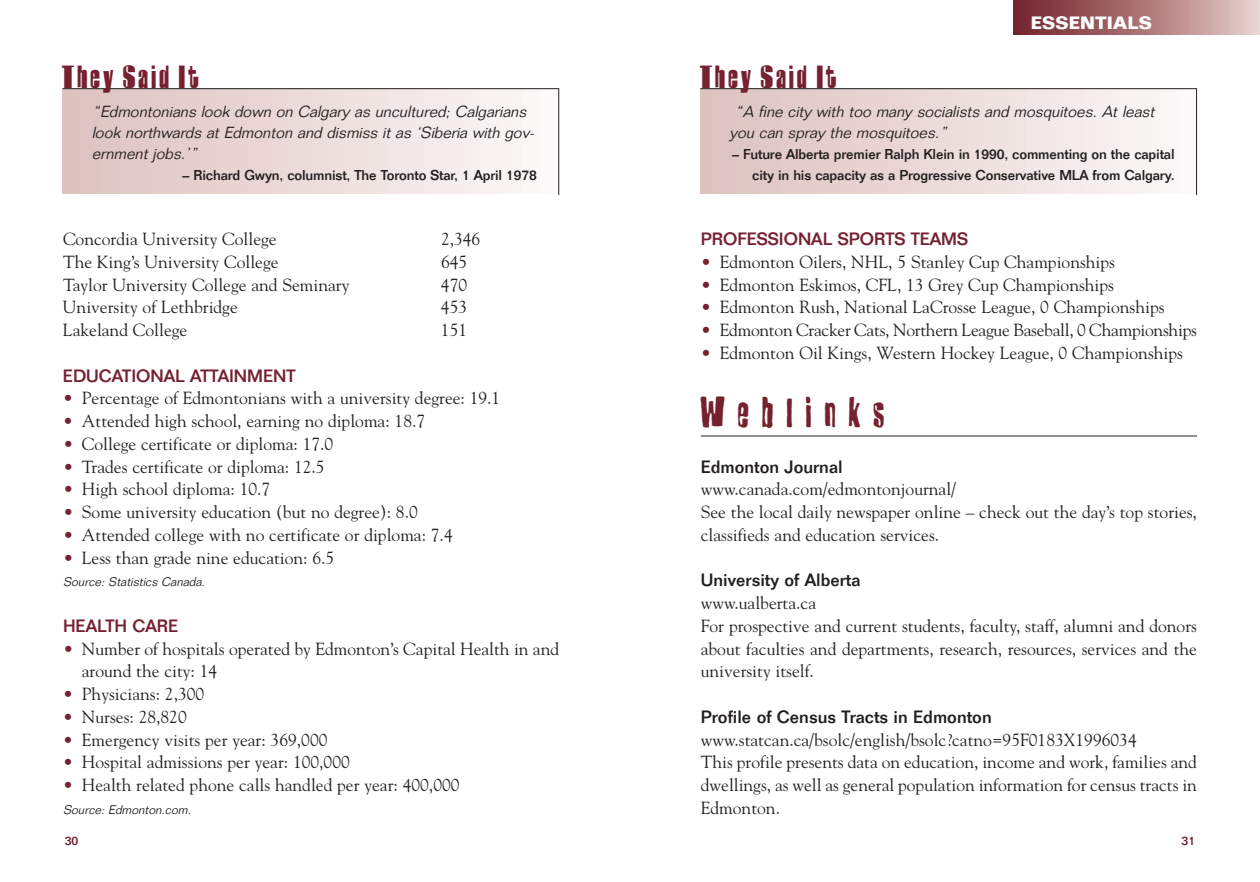
<style>
.page{position:relative;width:1260px;height:882px;background:#fff}
.page>*{position:absolute;margin:0;border:0;box-sizing:border-box;transform-origin:0 0}
.t1{font:42px "Harlem Slang Normal";letter-spacing:.32em;color:#752130}
.t2{font:700 31.5px "Harlem";letter-spacing:.105em;color:#752130}
.t3{font:17.5px/22.8px "Goudy";color:#231f20}
.t4{font:500 17.5px "Folio";color:#231f20}
.t5{font:500 17.5px "Folio";color:#752130}
.t6{font:700 17.5px "Folio";color:#fff}
.t7{font:italic 300 15.75px/21px "Folio";color:#231f20}
.t8{font:500 14px/21px "Folio";letter-spacing:-.01em;color:#231f20;text-align:right}
.t9{font:italic 300 12.25px "Folio";color:#231f20}
.t10{font:500 12.25px "Folio";color:#752130}
.s1{color:#752130}
</style>
<div class="page">
<div style="left:1013px;top:0;width:247px;height:34px;background:linear-gradient(to right,#711d27,#e5cfca)"></div>
<hr style="left:701px;top:436px;width:496px;height:1px;background:#231f20">
<div style="left:63px;top:88px;width:496px;height:106px;background:linear-gradient(to right,#dcc1be,#fcf9f9)"></div>
<hr style="left:63px;top:88px;width:496px;height:1px;background:#231f20">
<hr style="left:558px;top:88px;width:1px;height:107px;background:#231f20">
<div style="left:700px;top:88px;width:497px;height:106px;background:linear-gradient(to right,#dcc1be,#fcfaf9)"></div>
<hr style="left:700px;top:88px;width:497px;height:1px;background:#231f20">
<hr style="left:1196px;top:88px;width:1px;height:107px;background:#231f20">
<h2 class="t2" style="left:62px;top:59px;width:138px">They Said It</h2>
<p class="t7" style="left:92px;top:103px;width:447px">“Edmontonians look down on Calgary as uncultured; Calgarians look northwards at Edmonton and dismiss it as ‘Siberia with gov&shy;ernment jobs.’”</p>
<p class="t8" style="left:183px;top:166px;width:356px">– Richard Gwyn, columnist, The Toronto Star, 1 April 1978</p>
<p class="t3" style="left:63px;top:228px;width:215px">Concordia University College</p>
<p class="t3" style="left:441px;top:228px;width:41px">2,346</p>
<p class="t3" style="left:63px;top:250px;width:217px">The King’s University College</p>
<p class="t3" style="left:441px;top:250px;width:28px">645</p>
<p class="t3" style="left:63px;top:273px;width:288px">Taylor University College and Seminary</p>
<p class="t3" style="left:441px;top:273px;width:28px">470</p>
<p class="t3" style="left:63px;top:296px;width:176px">University of Lethbridge</p>
<p class="t3" style="left:441px;top:296px;width:28px">453</p>
<p class="t3" style="left:63px;top:319px;width:126px">Lakeland College</p>
<p class="t3" style="left:441px;top:319px;width:28px">151</p>
<p class="t5" style="left:63px;top:369px;width:234px">EDUCATIONAL ATTAINMENT</p>
<p class="t3" style="left:63px;top:387px;width:439px"><span class="s1">•</span> Percentage of Edmontonians with a university degree: 19.1</p>
<p class="t3" style="left:63px;top:410px;width:364px"><span class="s1">•</span> Attended high school, earning no diploma: 18.7</p>
<p class="t3" style="left:63px;top:432px;width:272px"><span class="s1">•</span> College certificate or diploma: 17.0</p>
<p class="t3" style="left:63px;top:455px;width:263px"><span class="s1">•</span> Trades certificate or diploma: 12.5</p>
<p class="t3" style="left:63px;top:478px;width:209px"><span class="s1">•</span> High school diploma: 10.7</p>
<p class="t3" style="left:63px;top:501px;width:356px"><span class="s1">•</span> Some university education (but no degree): 8.0</p>
<p class="t3" style="left:63px;top:523px;width:391px"><span class="s1">•</span> Attended college with no certificate or diploma: 7.4</p>
<p class="t3" style="left:63px;top:546px;width:273px"><span class="s1">•</span> Less than grade nine education: 6.5</p>
<p class="t9" style="left:63px;top:578px;width:146px">Source: Statistics Canada.</p>
<p class="t5" style="left:63px;top:619px;width:117px">HEALTH CARE</p>
<p class="t3" style="left:82px;top:637px;width:479px;text-indent:-19px"><span class="s1">•</span> Number of hospitals operated by Edmonton’s Capital Health in and around the city: 14</p>
<p class="t3" style="left:63px;top:683px;width:143px"><span class="s1">•</span> Physicians: 2,300</p>
<p class="t3" style="left:63px;top:705px;width:125px"><span class="s1">•</span> Nurses: 28,820</p>
<p class="t3" style="left:63px;top:728px;width:266px"><span class="s1">•</span> Emergency visits per year: 369,000</p>
<p class="t3" style="left:63px;top:751px;width:288px"><span class="s1">•</span> Hospital admissions per year: 100,000</p>
<p class="t3" style="left:63px;top:774px;width:398px"><span class="s1">•</span> Health related phone calls handled per year: 400,000</p>
<p class="t9" style="left:63px;top:805px;width:132px">Source: Edmonton.com.</p>
<h2 class="t2" style="left:700px;top:59px;width:138px">They Said It</h2>
<p class="t6" style="left:1031px;top:16px;width:123px">ESSENTIALS</p>
<p class="t7" style="left:730px;top:103px;width:430px;text-indent:5px">“A fine city with too many socialists and mosquitoes. At least you can spray the mosquitoes.”</p>
<p class="t8" style="left:732px;top:145px;width:444px">– Future Alberta premier Ralph Klein in 1990, commenting on the capital city in his capacity as a Progressive Conservative MLA from Calgary.</p>
<p class="t5" style="left:701px;top:233px;width:269px">PROFESSIONAL SPORTS TEAMS</p>
<p class="t3" style="left:701px;top:250px;width:416px"><span class="s1">•</span> Edmonton Oilers, NHL, 5 Stanley Cup Championships</p>
<p class="t3" style="left:701px;top:273px;width:415px"><span class="s1">•</span> Edmonton Eskimos, CFL, 13 Grey Cup Championships</p>
<p class="t3" style="left:701px;top:296px;width:465px"><span class="s1">•</span> Edmonton Rush, National LaCrosse League, 0 Championships</p>
<p class="t3" style="left:701px;top:319px;width:498px"><span class="s1">•</span> Edmonton Cracker Cats, Northern League Baseball, 0 Championships</p>
<p class="t3" style="left:701px;top:341px;width:484px"><span class="s1">•</span> Edmonton Oil Kings, Western Hockey League, 0 Championships</p>
<h1 class="t1" style="left:701px;top:388px;width:185px">Weblinks</h1>
<p class="t4" style="left:701px;top:460px;width:143px">Edmonton Journal</p>
<p class="t3" style="left:701px;top:478px;width:498px">www.canada.com/edmontonjournal/<br>See the local daily newspaper online – check out the day’s top stories, classifieds and education services.</p>
<p class="t4" style="left:701px;top:574px;width:161px">University of Alberta</p>
<p class="t3" style="left:701px;top:592px;width:498px">www.ualberta.ca<br>For prospective and current students, faculty, staff, alumni and donors about faculties and departments, research, resources, services and the university itself.</p>
<p class="t4" style="left:701px;top:710px;width:292px">Profile of Census Tracts in Edmonton</p>
<p class="t3" style="left:701px;top:728px;width:498px">www.statcan.ca/bsolc/english/bsolc?catno=95F0183X1996034<br>This profile presents data on education, income and work, families and dwellings, as well as general population information for census tracts in Edmonton.</p>
<p class="t10" style="left:65px;top:836px;width:15px">30</p>
<p class="t10" style="left:1182px;top:836px;width:15px">31</p>
</div>
